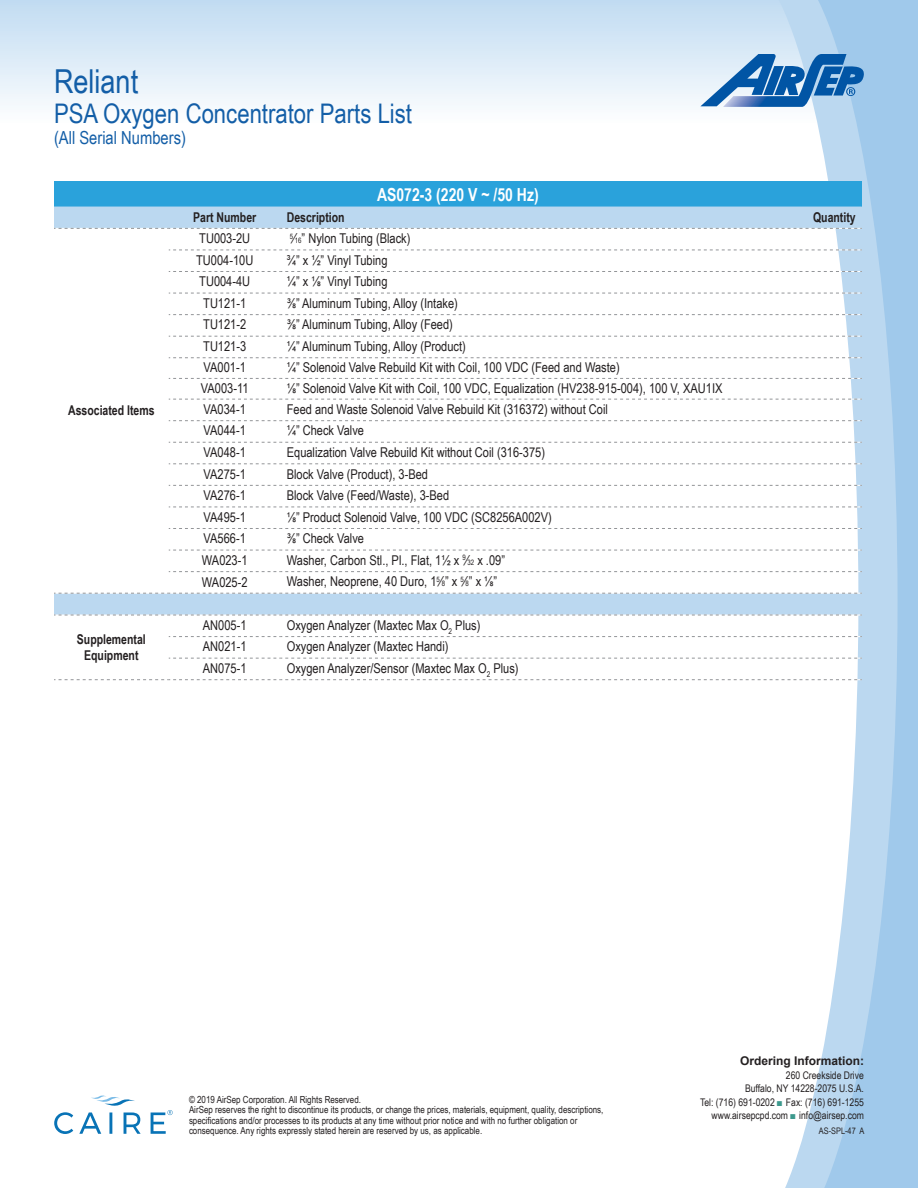
<style>
.page{position:relative;width:918px;height:1188px;background:#fff}
.page>*{position:absolute;margin:0;border:0;box-sizing:border-box;transform-origin:0 0}
.t1{font:33px "Arial Narrow";color:#135ea7}
.t2{font:27px "Arial Narrow";color:#135ea7}
.Titles{font:700 18px "Arial Narrow";color:#fff;scale:.95 1}
.t3{font:18px "Arial Narrow";color:#135ea7}
.Table_Categories_Bol{font:13.5px "Arial Narrow";color:#231f20}
.Specs_Table{font:13.5px "Arial Narrow";color:#231f20}
.Titles-2{font:700 13.5px "Arial Narrow";color:#231f20;scale:.95 1}
.t4{font:700 12px "Arial";color:#231f20}
.t5{font:10.5px "Arial Narrow";color:#231f20}
.t6{font:9.75px/10.5px "Arial Narrow";color:#231f20}
.t7{font:9px "Arial Narrow";color:#231f20}
.s1{font-size:7.35px}
.s2{color:#3d998d}
</style>
<div class="page">
<div style="left:0;top:0;width:918px;height:125px;background:linear-gradient(to bottom,#c0dbf1,#fefefe)"></div>
<svg style="left:770px;top:0;width:40px;height:1188px"></svg>
<svg style="left:810px;top:0;width:108px;height:1188px"></svg>
<svg style="left:700px;top:54px;width:164px;height:53px"></svg>
<svg style="left:54px;top:1112px;width:19px;height:22px"></svg>
<svg style="left:79px;top:1096px;width:62px;height:38px"></svg>
<svg style="left:151px;top:1110px;width:22px;height:24px"></svg>
<div style="left:54px;top:181px;width:808px;height:26px;background:#2aa2db"></div>
<svg style="left:54px;top:207px;width:808px;height:408px"></svg>
<svg style="left:54px;top:228px;width:808px;height:1px"></svg>
<svg style="left:169px;top:250px;width:693px;height:1px"></svg>
<svg style="left:169px;top:271px;width:693px;height:1px"></svg>
<svg style="left:169px;top:293px;width:693px;height:1px"></svg>
<svg style="left:169px;top:314px;width:693px;height:1px"></svg>
<svg style="left:169px;top:336px;width:693px;height:1px"></svg>
<svg style="left:169px;top:357px;width:693px;height:1px"></svg>
<svg style="left:169px;top:378px;width:693px;height:1px"></svg>
<svg style="left:169px;top:399px;width:693px;height:1px"></svg>
<svg style="left:169px;top:420px;width:693px;height:1px"></svg>
<svg style="left:169px;top:442px;width:693px;height:1px"></svg>
<svg style="left:169px;top:463px;width:693px;height:1px"></svg>
<svg style="left:169px;top:485px;width:693px;height:1px"></svg>
<svg style="left:169px;top:507px;width:693px;height:1px"></svg>
<svg style="left:169px;top:528px;width:693px;height:1px"></svg>
<svg style="left:169px;top:550px;width:693px;height:1px"></svg>
<svg style="left:54px;top:615px;width:808px;height:1px"></svg>
<svg style="left:169px;top:636px;width:693px;height:1px"></svg>
<svg style="left:169px;top:571px;width:693px;height:1px"></svg>
<svg style="left:54px;top:593px;width:808px;height:1px"></svg>
<svg style="left:169px;top:658px;width:693px;height:1px"></svg>
<svg style="left:54px;top:679px;width:808px;height:1px"></svg>
<h1 class="t1" style="left:54px;top:57px;width:86px">Reliant</h1>
<h2 class="t2" style="left:54px;top:93px;width:360px">PSA Oxygen Concentrator Parts List</h2>
<h3 class="t3" style="left:54px;top:124px;width:134px">(All Serial Numbers)</h3>
<p class="Titles" style="left:377px;top:181px;width:172px">AS072-3 (220 V ~ /50 Hz)</p>
<p class="Titles-2" style="left:68px;top:400px;width:93px">Associated Items</p>
<p class="Titles-2" style="left:77px;top:629px;width:74px">Supplemental</p>
<p class="Titles-2" style="left:84px;top:645px;width:59px">Equipment</p>
<p class="Titles-2" style="left:193px;top:207px;width:68px">Part Number</p>
<p class="Titles-2" style="left:287px;top:207px;width:62px">Description</p>
<p class="Titles-2" style="left:813px;top:207px;width:46px">Quantity</p>
<p class="Table_Categories_Bol" style="left:199px;top:228px;width:53px">TU003-2U</p>
<p class="Specs_Table" style="left:290px;top:228px;width:122px"><sup>5</sup>⁄<span class="s1">16</span>” Nylon Tubing (Black)</p>
<p class="Table_Categories_Bol" style="left:196px;top:250px;width:59px">TU004-10U</p>
<p class="Specs_Table" style="left:287px;top:250px;width:102px">¾” x ½” Vinyl Tubing</p>
<p class="Table_Categories_Bol" style="left:199px;top:272px;width:53px">TU004-4U</p>
<p class="Specs_Table" style="left:287px;top:272px;width:102px">¼” x ⅛” Vinyl Tubing</p>
<p class="Table_Categories_Bol" style="left:203px;top:293px;width:45px">TU121-1</p>
<p class="Specs_Table" style="left:287px;top:293px;width:173px">⅜” Aluminum Tubing, Alloy (Intake)</p>
<p class="Table_Categories_Bol" style="left:203px;top:315px;width:45px">TU121-2</p>
<p class="Specs_Table" style="left:287px;top:315px;width:168px">⅜” Aluminum Tubing, Alloy (Feed)</p>
<p class="Table_Categories_Bol" style="left:203px;top:336px;width:45px">TU121-3</p>
<p class="Specs_Table" style="left:287px;top:336px;width:181px">¼” Aluminum Tubing, Alloy (Product)</p>
<p class="Table_Categories_Bol" style="left:204px;top:358px;width:44px">VA001-1</p>
<p class="Specs_Table" style="left:287px;top:358px;width:334px">¼” Solenoid Valve Rebuild Kit with Coil, 100 VDC (Feed and Waste)</p>
<p class="Table_Categories_Bol" style="left:201px;top:378px;width:49px">VA003-11</p>
<p class="Specs_Table" style="left:287px;top:378px;width:437px">⅛” Solenoid Valve Kit with Coil, 100 VDC, Equalization (HV238-915-004), 100 V, XAU1IX</p>
<p class="Table_Categories_Bol" style="left:204px;top:399px;width:44px">VA034-1</p>
<p class="Specs_Table" style="left:287px;top:399px;width:323px">Feed and Waste Solenoid Valve Rebuild Kit (316372) without Coil</p>
<p class="Table_Categories_Bol" style="left:204px;top:421px;width:44px">VA044-1</p>
<p class="Specs_Table" style="left:287px;top:421px;width:79px">¼” Check Valve</p>
<p class="Table_Categories_Bol" style="left:204px;top:442px;width:44px">VA048-1</p>
<p class="Table_Categories_Bol" style="left:287px;top:442px;width:260px">Equalization Valve Rebuild Kit without Coil (316-375)</p>
<p class="Table_Categories_Bol" style="left:204px;top:464px;width:44px">VA275-1</p>
<p class="Specs_Table" style="left:287px;top:464px;width:143px">Block Valve (Product), 3-Bed</p>
<p class="Table_Categories_Bol" style="left:204px;top:485px;width:44px">VA276-1</p>
<p class="Specs_Table" style="left:287px;top:485px;width:164px">Block Valve (Feed/Waste), 3-Bed</p>
<p class="Table_Categories_Bol" style="left:204px;top:507px;width:44px">VA495-1</p>
<p class="Table_Categories_Bol" style="left:287px;top:507px;width:267px">⅛” Product Solenoid Valve, 100 VDC (SC8256A002V)</p>
<p class="Table_Categories_Bol" style="left:204px;top:529px;width:44px">VA566-1</p>
<p class="Specs_Table" style="left:287px;top:529px;width:79px">⅜” Check Valve</p>
<p class="Table_Categories_Bol" style="left:202px;top:551px;width:47px">WA023-1</p>
<p class="Table_Categories_Bol" style="left:287px;top:550px;width:220px">Washer, Carbon Stl., Pl., Flat, 1½ x <sup>9</sup>⁄<span class="s1">32</span> x .09”</p>
<p class="Table_Categories_Bol" style="left:202px;top:572px;width:47px">WA025-2</p>
<p class="Table_Categories_Bol" style="left:287px;top:572px;width:212px">Washer, Neoprene, 40 Duro, 1<sup>5</sup>⁄<span class="s1">8</span>” x <sup>5</sup>⁄<span class="s1">8</span>” x ⅛”</p>
<p class="Table_Categories_Bol" style="left:203px;top:615px;width:45px">AN005-1</p>
<p class="Table_Categories_Bol" style="left:287px;top:615px;width:195px">Oxygen Analyzer (Maxtec Max O<sub>2</sub> Plus)</p>
<p class="Table_Categories_Bol" style="left:203px;top:637px;width:45px">AN021-1</p>
<p class="Table_Categories_Bol" style="left:287px;top:637px;width:163px">Oxygen Analyzer (Maxtec Handi)</p>
<p class="Table_Categories_Bol" style="left:203px;top:658px;width:45px">AN075-1</p>
<p class="Table_Categories_Bol" style="left:287px;top:658px;width:233px">Oxygen Analyzer/Sensor (Maxtec Max O<sub>2</sub> Plus)</p>
<p class="t6" style="left:189px;top:1094px;width:174px">© 2019 AirSep Corporation. All Rights Reserved.</p>
<p class="t6" style="left:189px;top:1104px;width:416px">AirSep reserves the right to discontinue its products, or change the prices, materials, equipment, quality, descriptions, specifications and/or processes to its products at any time without prior notice and with no further obligation or consequence. Any rights expressly stated herein are reserved by us, as applicable.</p>
<p class="t4" style="left:740px;top:1053px;width:126px">Ordering Information:</p>
<p class="t5" style="left:786px;top:1067px;width:79px">260 Creekside Drive</p>
<p class="t5" style="left:745px;top:1081px;width:120px">Buffalo, NY 14228-2075 U.S.A.</p>
<p class="t5" style="left:700px;top:1094px;width:165px">Tel: (716) 691-0202 <span class="s2">■</span> Fax: (716) 691-1255</p>
<p class="t5" style="left:712px;top:1108px;width:154px">www.airsepcpd.com <span class="s2">■</span> info@airsep.com</p>
<p class="t7" style="left:819px;top:1124px;width:47px">AS-SPL-47 A</p>
</div>
